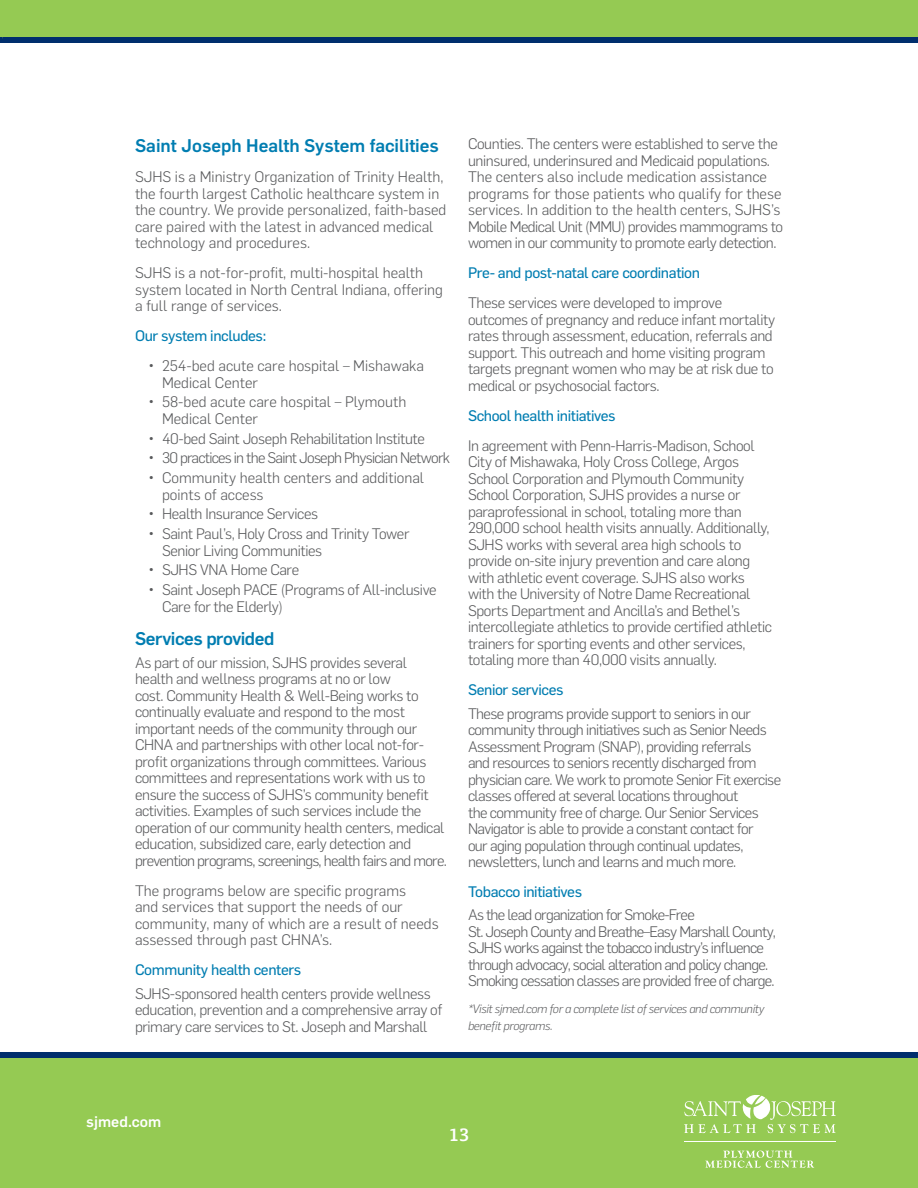
<style>
.page{position:relative;width:918px;height:1188px;background:#fff}
.page>*{position:absolute;margin:0;border:0;box-sizing:border-box;transform-origin:0 0}
.t1{font:500 18px "Flama";color:#007db1}
.t2{font:500 18px "Flama";letter-spacing:-.025em;color:#007db1}
.t3{font:500 18px "Tisa Offc";color:#fff}
.t4{font:300 15px/16.5px "Flama";letter-spacing:-.025em;color:#58595b}
.t5{font:300 15px/16.5px "Flama";color:#58595b}
.t6{font:300 15px/16.5px "Flama";letter-spacing:-.05em;color:#58595b}
.t7{font:15px "Flama Basic";letter-spacing:-.025em;color:#007db1}
.t8{font:500 15px "Flama";color:#fff}
.t9{font:italic 300 12px/16.5px "Flama";letter-spacing:-.025em;color:#58595b}
.s1{font-weight:400}
</style>
<div class="page">
<div style="left:0;top:1057px;width:918px;height:131px;background:#95ca53"></div>
<div style="left:0;top:1052px;width:918px;height:6px;background:#002e6d"></div>
<hr style="left:684px;top:1141px;width:152px;height:1px;background:#fff">
<svg style="left:684px;top:1095px;width:152px;height:38px"></svg>
<svg style="left:705px;top:1151px;width:109px;height:17px"></svg>
<svg style="left:0;top:0;width:918px;height:43px;background:#80b456"></svg>
<p class="t1" style="left:135px;top:133px;width:306px">Saint Joseph Health System facilities</p>
<p class="t5" style="left:135px;top:168px;width:313px">SJHS is a Ministry Organization of Trinity Health, the fourth largest Catholic healthcare system in the country. We provide personalized, faith-based care paired with the latest in advanced medical technology and procedures.</p>
<p class="t5" style="left:135px;top:264px;width:309px">SJHS is a not-for-profit, multi-hospital health system located in North Central Indiana, offering a full range of services.</p>
<p class="t7" style="left:135px;top:325px;width:133px">Our system includes:</p>
<p class="t5" style="left:162px;top:357px;width:264px;text-indent:-14px"><span class="s1">•</span> 254-bed acute care hospital – Mishawaka<br>Medical Center</p>
<p class="t5" style="left:162px;top:393px;width:246px;text-indent:-14px"><span class="s1">•</span> 58-bed acute care hospital – Plymouth<br>Medical Center</p>
<p class="t4" style="left:148px;top:429px;width:278px"><span class="s1">•</span> 40-bed Saint Joseph Rehabilitation Institute</p>
<p class="t6" style="left:148px;top:449px;width:303px"><span class="s1">•</span> 30 practices in the Saint Joseph Physician Network</p>
<p class="t5" style="left:162px;top:469px;width:264px;text-indent:-14px"><span class="s1">•</span> Community health centers and additional points of access</p>
<p class="t4" style="left:148px;top:505px;width:171px"><span class="s1">•</span> Health Insurance Services</p>
<p class="t4" style="left:162px;top:525px;width:249px;text-indent:-14px"><span class="s1">•</span> Saint Paul’s, Holy Cross and Trinity Tower<br>Senior Living Communities</p>
<p class="t4" style="left:148px;top:561px;width:152px"><span class="s1">•</span> SJHS VNA Home Care</p>
<p class="t4" style="left:162px;top:581px;width:276px;text-indent:-14px"><span class="s1">•</span> Saint Joseph PACE (Programs of All-inclusive<br>Care for the Elderly)</p>
<p class="t2" style="left:135px;top:625px;width:141px">Services provided</p>
<p class="t4" style="left:135px;top:653px;width:313px">As part of our mission, SJHS provides several health and wellness programs at no or low<br>cost. Community Health &amp; Well-Being works to continually evaluate and respond to the most important needs of the community through our CHNA and partnerships with other local not-for&shy;profit organizations through committees. Various committees and representations work with us to ensure the success of SJHS’s community benefit activities. Examples of such services include the operation of our community health centers, medical education, subsidized care, early detection and prevention programs, screenings, health fairs and more.</p>
<p class="t5" style="left:135px;top:881px;width:305px">The programs below are specific programs<br>and services that support the needs of our community, many of which are a result of needs assessed through past CHNA’s.</p>
<p class="t7" style="left:135px;top:959px;width:168px">Community health centers</p>
<p class="t4" style="left:135px;top:984px;width:309px">SJHS-sponsored health centers provide wellness education, prevention and a comprehensive array of primary care services to St. Joseph and Marshall</p>
<p class="t4" style="left:468px;top:135px;width:317px">Counties. The centers were established to serve the uninsured, underinsured and Medicaid populations.<br>The centers also include medication assistance programs for those patients who qualify for these services. In addition to the health centers, SJHS’s Mobile Medical Unit (MMU) provides mammograms to women in our community to promote early detection.</p>
<p class="t7" style="left:468px;top:262px;width:234px">Pre- and post-natal care coordination</p>
<p class="t4" style="left:468px;top:294px;width:309px">These services were developed to improve outcomes of pregnancy and reduce infant mortality rates through assessment, education, referrals and support. This outreach and home visiting program targets pregnant women who may be at risk due to medical or psychosocial factors.</p>
<p class="t7" style="left:468px;top:405px;width:149px">School health initiatives</p>
<p class="t4" style="left:468px;top:436px;width:306px">In agreement with Penn-Harris-Madison, School City of Mishawaka, Holy Cross College, Argos School Corporation and Plymouth Community School Corporation, SJHS provides a nurse or paraprofessional in school, totaling more than 290,000 school health visits annually. Additionally, SJHS works with several area high schools to provide on-site injury prevention and care along with athletic event coverage. SJHS also works with the University of Notre Dame Recreational Sports Department and Ancilla’s and Bethel’s intercollegiate athletics to provide certified athletic trainers for sporting events and other services, totaling more than 40,000 visits annually.</p>
<p class="t7" style="left:468px;top:679px;width:97px">Senior services</p>
<p class="t4" style="left:468px;top:704px;width:315px">These programs provide support to seniors in our community through initiatives such as Senior Needs Assessment Program (SNAP), providing referrals<br>and resources to seniors recently discharged from physician care. We work to promote Senior Fit exercise classes offered at several locations throughout<br>the community free of charge. Our Senior Services Navigator is able to provide a constant contact for<br>our aging population through continual updates, newsletters, lunch and learns and much more.</p>
<p class="t7" style="left:468px;top:881px;width:116px">Tobacco initiatives</p>
<p class="t6" style="left:468px;top:906px;width:309px">As the lead organization for Smoke-Free<br>St. Joseph County and Breathe–Easy Marshall County, SJHS works against the tobacco industry’s influence through advocacy, social alteration and policy change.<br>Smoking cessation classes are provided free of charge.</p>
<p class="t9" style="left:468px;top:1000px;width:298px">*Visit sjmed.com for a complete list of services and community benefit programs.</p>
<p class="t8" style="left:86px;top:1111px;width:76px">sjmed.com</p>
<p class="t3" style="left:449px;top:1124px;width:22px">13</p>
</div>
